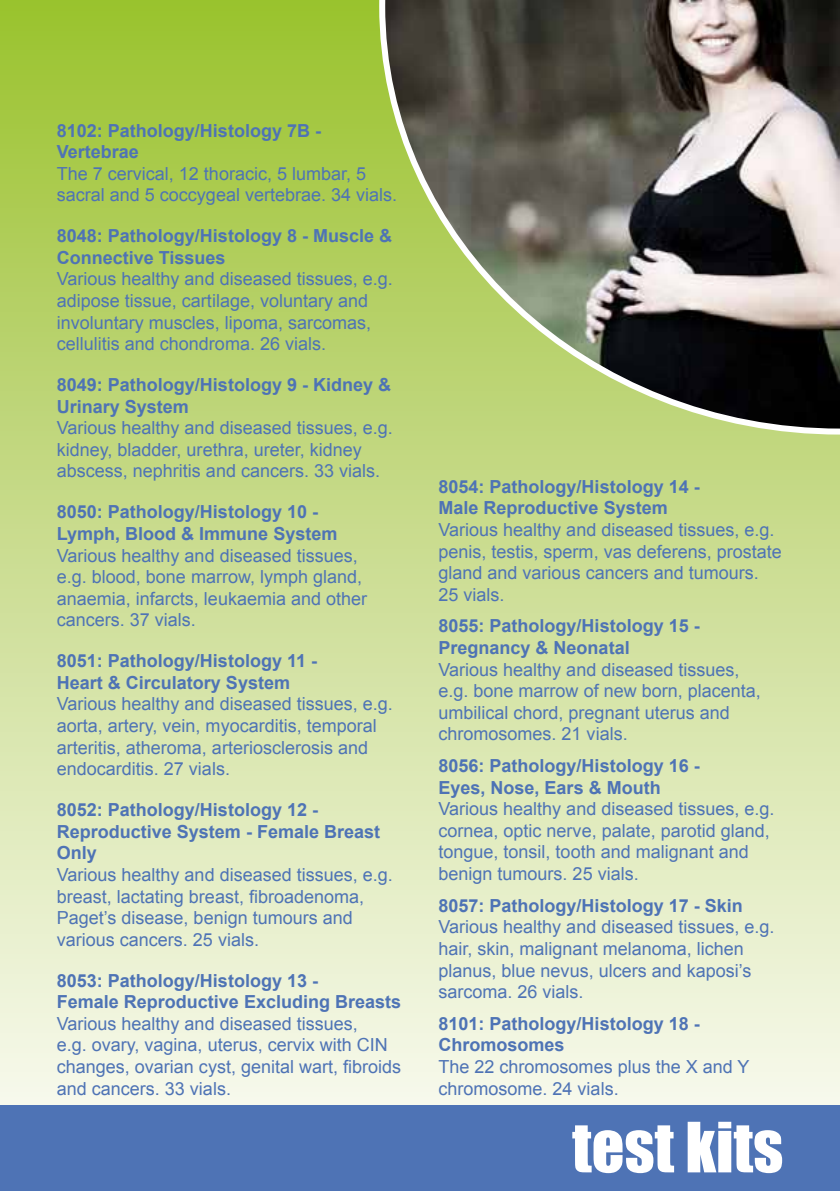
<style>
.page{position:relative;width:840px;height:1191px;background:#fff}
.page>*{position:absolute;margin:0;border:0;box-sizing:border-box;transform-origin:0 0}
.t1{font:64px "Impact";color:#fff}
.t2{font:18px/21.6px "Arial";color:#4e73b5}
.t3{font:700 18px/21.6px "Arial";color:#4e73b5}
</style>
<div class="page">
<div style="left:0;top:0;width:839px;height:1191px;background:linear-gradient(to bottom,#9bc230,#fffdfd)"></div>
<div style="left:0;top:1106px;width:839px;height:85px;background:#4e73b5"></div>
<svg style="left:379px;top:0;width:460px;height:434px;background:#787b61"></svg>
<p class="t3" style="left:57px;top:120px;width:266px">8102: Pathology/Histology 7B -<br>Vertebrae</p>
<p class="t2" style="left:57px;top:163px;width:342px">The 7 cervical, 12 thoracic, 5 lumbar, 5 sacral and 5 coccygeal vertebrae. 34 vials.</p>
<p class="t3" style="left:57px;top:226px;width:337px">8048: Pathology/Histology 8 - Muscle &amp;<br>Connective Tissues</p>
<p class="t2" style="left:57px;top:268px;width:337px">Various healthy and diseased tissues, e.g. adipose tissue, cartilage, voluntary and involuntary muscles, lipoma, sarcomas, cellulitis and chondroma. 26 vials.</p>
<p class="t3" style="left:57px;top:374px;width:336px">8049: Pathology/Histology 9 - Kidney &amp;<br>Urinary System</p>
<p class="t2" style="left:57px;top:417px;width:337px">Various healthy and diseased tissues, e.g. kidney, bladder, urethra, ureter, kidney abscess, nephritis and cancers. 33 vials.</p>
<p class="t3" style="left:57px;top:502px;width:282px">8050: Pathology/Histology 10 -<br>Lymph, Blood &amp; Immune System</p>
<p class="t2" style="left:57px;top:544px;width:312px">Various healthy and diseased tissues, e.g. blood, bone marrow, lymph gland, anaemia, infarcts, leukaemia and other cancers. 37 vials.</p>
<p class="t3" style="left:57px;top:650px;width:262px">8051: Pathology/Histology 11 -<br>Heart &amp; Circulatory System</p>
<p class="t2" style="left:57px;top:693px;width:337px">Various healthy and diseased tissues, e.g. aorta, artery, vein, myocarditis, temporal arteritis, atheroma, arteriosclerosis and endocarditis. 27 vials.</p>
<p class="t3" style="left:57px;top:799px;width:325px">8052: Pathology/Histology 12 -<br>Reproductive System - Female Breast<br>Only</p>
<p class="t2" style="left:57px;top:864px;width:337px">Various healthy and diseased tissues, e.g. breast, lactating breast, fibroadenoma, Paget’s disease, benign tumours and various cancers. 25 vials.</p>
<p class="t3" style="left:57px;top:970px;width:346px">8053: Pathology/Histology 13 -<br>Female Reproductive Excluding Breasts</p>
<p class="t2" style="left:57px;top:1012px;width:346px">Various healthy and diseased tissues,<br>e.g. ovary, vagina, uterus, cervix with CIN changes, ovarian cyst, genital wart, fibroids and cancers. 33 vials.</p>
<p class="t3" style="left:438px;top:476px;width:263px">8054: Pathology/Histology 14 -<br>Male Reproductive System</p>
<p class="t2" style="left:438px;top:519px;width:345px">Various healthy and diseased tissues, e.g. penis, testis, sperm, vas deferens, prostate gland and various cancers and tumours.<br>25 vials.</p>
<p class="t3" style="left:438px;top:616px;width:263px">8055: Pathology/Histology 15 -<br>Pregnancy &amp; Neonatal</p>
<p class="t2" style="left:438px;top:658px;width:324px">Various healthy and diseased tissues, e.g. bone marrow of new born, placenta, umbilical chord, pregnant uterus and chromosomes. 21 vials.</p>
<p class="t3" style="left:438px;top:755px;width:263px">8056: Pathology/Histology 16 -<br>Eyes, Nose, Ears &amp; Mouth</p>
<p class="t2" style="left:438px;top:798px;width:337px">Various healthy and diseased tissues, e.g. cornea, optic nerve, palate, parotid gland, tongue, tonsil, tooth and malignant and benign tumours. 25 vials.</p>
<p class="t3" style="left:438px;top:895px;width:306px">8057: Pathology/Histology 17 - Skin</p>
<p class="t2" style="left:438px;top:916px;width:337px">Various healthy and diseased tissues, e.g. hair, skin, malignant melanoma, lichen planus, blue nevus, ulcers and kaposi’s sarcoma. 26 vials.</p>
<p class="t3" style="left:438px;top:1013px;width:263px">8101: Pathology/Histology 18 -<br>Chromosomes</p>
<p class="t2" style="left:438px;top:1056px;width:312px">The 22 chromosomes plus the X and Y chromosome. 24 vials.</p>
<h1 class="t1" style="left:571px;top:1097px;width:212px">test kits</h1>
</div>
